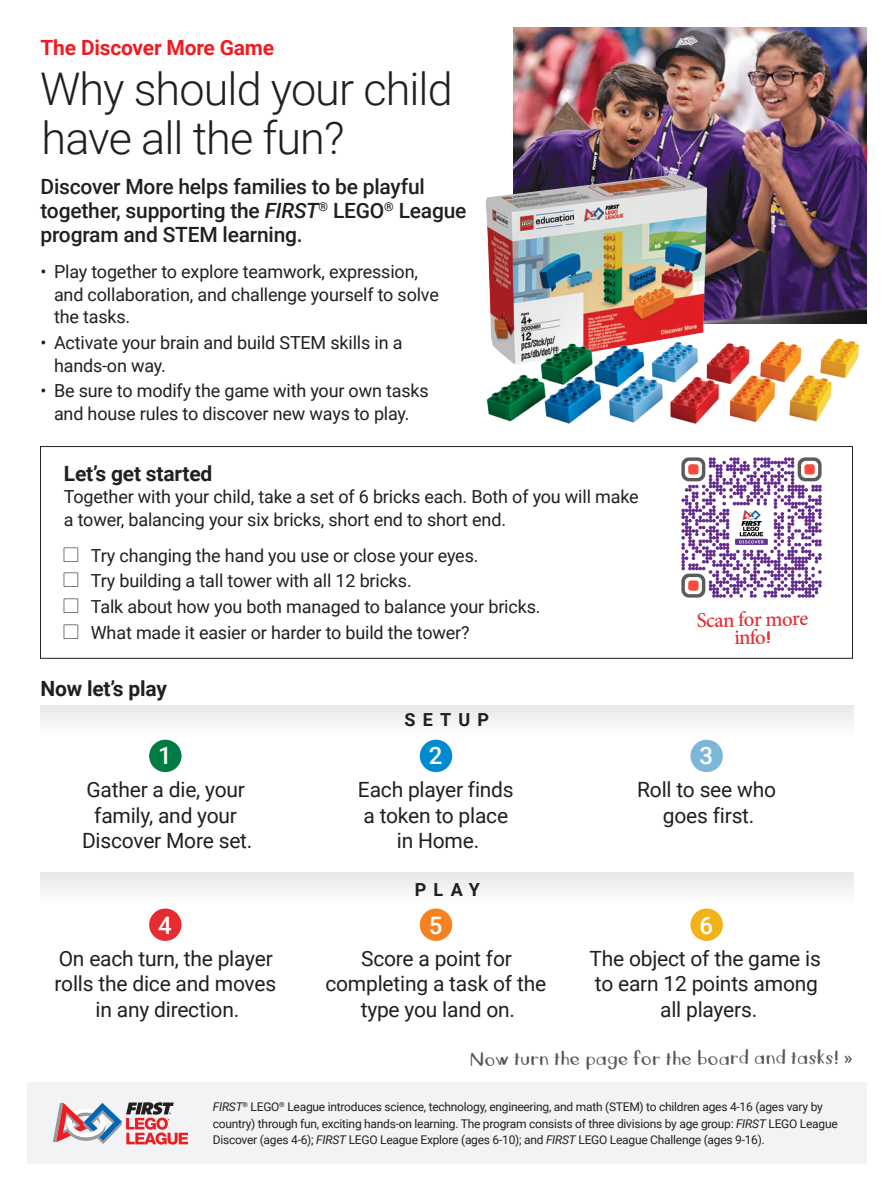
<style>
.page{position:relative;width:893px;height:1191px;background:#fff}
.page>*{position:absolute;margin:0;border:0;box-sizing:border-box;transform-origin:0 0}
.t1{font:300 45px/49.5px "Roboto";letter-spacing:-.02em;color:#231f20}
.t2{font:500 24px "Roboto";color:#fff}
.t3{font:21px/25.2px "Roboto";letter-spacing:-.01em;color:#231f20;text-align:center}
.t4{font:500 21px/24px "Roboto";letter-spacing:-.01em;color:#231f20}
.t5{font:700 21px "Roboto";letter-spacing:-.01em;color:#231f20}
.t6{font:700 21px "Roboto";letter-spacing:-.01em;color:#ee1d23}
.t7{font:500 21px/17.4px "Minion Pro";color:#e62b31;text-align:center}
.t8{font:18px/22.5px "Roboto";letter-spacing:-.01em;color:#231f20}
.t9{font:500 18px "Lazy Fox";letter-spacing:-.02em;color:#565757}
.t10{font:700 18px "Roboto";letter-spacing:.4em;color:#231f20}
.t11{font:12px/16.5px "Roboto";letter-spacing:-.02em;color:#231f20}
.s1{font-style:italic}
.s2{font-family:"Carta"}
.s3{font-family:"Lazy Fox";font-size:15.75px}
.s4{font-family:"Roboto"}
</style>
<div class="page">
<img style="left:513px;top:27px;width:353px;height:296px">
<div style="left:40px;top:705px;width:813px;height:31px;background:#f2f3f4"></div>
<div style="left:40px;top:873px;width:813px;height:30px;background:#f1f2f3"></div>
<div style="left:149px;top:739px;width:33px;height:33px;background:#007b41;border-radius:50%"></div>
<div style="left:420px;top:739px;width:32px;height:33px;background:#008bd0;border-radius:50%"></div>
<div style="left:690px;top:739px;width:33px;height:33px;background:#7cb7db;border-radius:50%"></div>
<div style="left:149px;top:908px;width:33px;height:33px;background:#e62b31;border-radius:50%"></div>
<div style="left:420px;top:908px;width:32px;height:33px;background:#f58220;border-radius:50%"></div>
<div style="left:690px;top:908px;width:33px;height:33px;background:#f2b319;border-radius:50%"></div>
<img style="left:485px;top:174px;width:222px;height:155px">
<img style="left:486px;top:329px;width:374px;height:95px">
<div style="left:40px;top:446px;width:813px;height:212px;border:1px solid #231f20"></div>
<div style="left:27px;top:1083px;width:839px;height:81px;background:#f2f3f4"></div>
<svg style="left:53px;top:1102px;width:135px;height:42px"></svg>
<img style="left:681px;top:457px;width:141px;height:141px">
<p class="t6" style="left:40px;top:33px;width:235px">The Discover More Game</p>
<h1 class="t1" style="left:40px;top:62px;width:414px">Why should your child have all the fun?</h1>
<p class="t4" style="left:40px;top:174px;width:427px">Discover More helps families to be playful together, supporting the <span class="s1">FIRST</span><sup>®</sup> LEGO<sup>®</sup> League program and STEM learning.</p>
<p class="t8" style="left:54px;top:260px;width:386px;text-indent:-14px">• Play together to explore teamwork, expression, and collaboration, and challenge yourself to solve the tasks.</p>
<p class="t8" style="left:54px;top:331px;width:350px;text-indent:-14px">• Activate your brain and build STEM skills in a hands-on way.</p>
<p class="t8" style="left:40px;top:379px;width:390px;text-align:center">• Be sure to modify the game with your own tasks and house rules to discover new ways to play.</p>
<p class="t5" style="left:64px;top:458px;width:150px">Let’s get started</p>
<p class="t8" style="left:64px;top:485px;width:576px">Together with your child, take a set of 6 bricks each. Both of you will make a tower, balancing your six bricks, short end to short end.</p>
<p class="t8" style="left:64px;top:542px;width:478px;line-height:25.8px"><span class="s2">M</span> Try changing the hand you use or close your eyes.<br><span class="s2">M</span> Try building a tall tower with all 12 bricks.<br><span class="s2">M</span> Talk about how you both managed to balance your bricks.<br><span class="s2">M</span> What made it easier or harder to build the tower?</p>
<p class="t5" style="left:40px;top:674px;width:128px">Now let’s play</p>
<p class="t10" style="left:404px;top:707px;width:86px">SETUP</p>
<p class="t7" style="left:696px;top:612px;width:113px;rotate:-1deg">Scan for more info<span class="s3">!</span></p>
<h2 class="t2" style="left:158px;top:738px;width:15px">1</h2>
<p class="t3" style="left:82px;top:776px;width:172px">Gather a die, your family, and your<br>Discover More set.</p>
<h2 class="t2" style="left:158px;top:908px;width:15px">4</h2>
<p class="t3" style="left:55px;top:945px;width:223px">On each turn, the player rolls the dice and moves in any direction.</p>
<h2 class="t2" style="left:429px;top:738px;width:15px">2</h2>
<p class="t3" style="left:358px;top:776px;width:157px">Each player finds a token to place in Home.</p>
<p class="t10" style="left:415px;top:876px;width:67px">PLAY</p>
<h2 class="t2" style="left:429px;top:908px;width:15px">5</h2>
<p class="t3" style="left:325px;top:945px;width:222px">Score a point for completing a task of the type you land on.</p>
<h2 class="t2" style="left:700px;top:738px;width:15px">3</h2>
<p class="t3" style="left:637px;top:776px;width:140px">Roll to see who goes first.</p>
<h2 class="t2" style="left:700px;top:908px;width:15px">6</h2>
<p class="t3" style="left:589px;top:945px;width:233px">The object of the game is to earn 12 points among all players.</p>
<p class="t9" style="left:469px;top:1049px;width:385px">Now turn the page for the board and tasks! <span class="s4">»</span></p>
<p class="t11" style="left:213px;top:1098px;width:626px"><span class="s1">FIRST</span><sup>®</sup> LEGO<sup>®</sup> League introduces science, technology, engineering, and math (STEM) to children ages 4-16 (ages vary by country) through fun, exciting hands-on learning. The program consists of three divisions by age group: <span class="s1">FIRST</span> LEGO League<br>Discover (ages 4-6); <span class="s1">FIRST</span> LEGO League Explore (ages 6-10); and <span class="s1">FIRST</span> LEGO League Challenge (ages 9-16).</p>
</div>
